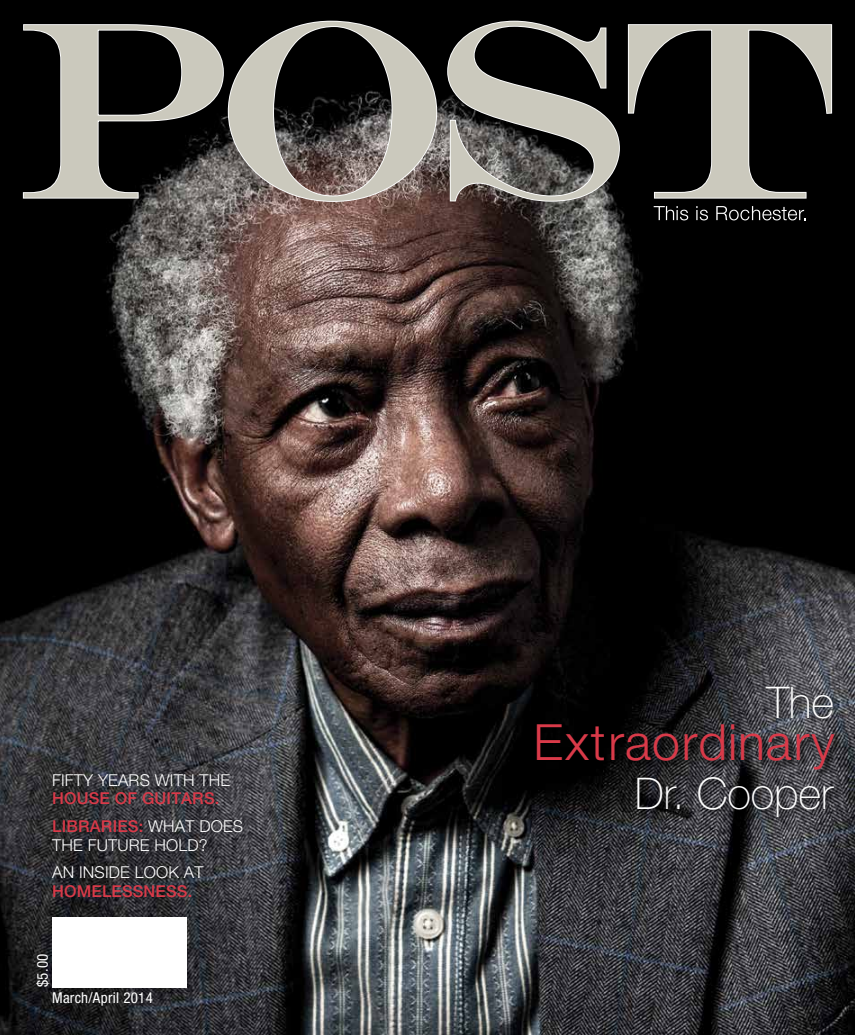
<style>
.page{position:relative;width:855px;height:1035px;background:#fff}
.page>*{position:absolute;margin:0;border:0;box-sizing:border-box;transform-origin:0 0}
.t1{font:300 50px "Helvetica Neue";letter-spacing:.03em;color:#d93a49}
.t2{font:100 43.75px "Helvetica Neue";color:#fff}
.t3{font:500 16.38px/27.8px "Helvetica Neue";letter-spacing:.01em;color:#d93a49}
.t4{font:300 16.38px/27.8px "Helvetica Neue";letter-spacing:.01em;color:#fff}
.t5{font:condensed 15px "Helvetica Neue";letter-spacing:.02em;color:#fff}
.s1{font-weight:300;color:#fff}
</style>
<div class="page">
<img style="left:0;top:0;width:855px;height:1035px">
<div style="left:636px;top:775px;width:206px;height:50px;background:#000;opacity:.82"></div>
<div style="left:764px;top:685px;width:77px;height:41px;background:#000;opacity:.82"></div>
<div style="left:536px;top:723px;width:306px;height:55px;background:#000;opacity:.82"></div>
<svg style="left:22px;top:23px;width:203px;height:177px"></svg>
<svg style="left:227px;top:20px;width:211px;height:183px"></svg>
<svg style="left:627px;top:23px;width:206px;height:177px"></svg>
<svg style="left:24px;top:25px;width:199px;height:173px"></svg>
<svg style="left:229px;top:22px;width:207px;height:179px"></svg>
<svg style="left:446px;top:20px;width:175px;height:183px"></svg>
<svg style="left:629px;top:25px;width:202px;height:173px"></svg>
<svg style="left:654px;top:206px;width:34px;height:14px"></svg>
<svg style="left:696px;top:206px;width:12px;height:14px"></svg>
<svg style="left:716px;top:206px;width:90px;height:14px"></svg>
<div style="left:52px;top:917px;width:135px;height:70px;background:#fff"></div>
<p class="t4" style="left:52px;top:766px;width:179px">FIFTY YEARS WITH THE</p>
<p class="t3" style="left:52px;top:785px;width:193px">HOUSE OF GUITARS.<br>LIBRARIES: <span class="s1">WHAT DOES</span></p>
<p class="t4" style="left:52px;top:830px;width:157px">THE FUTURE HOLD?<br>AN INSIDE LOOK AT</p>
<p class="t3" style="left:52px;top:877px;width:142px">HOMELESSNESS.</p>
<p class="t5" style="left:34px;top:987px;width:35px;rotate:-90deg">$5.00</p>
<p class="t5" style="left:52px;top:989px;width:102px">March/April 2014</p>
<h2 class="t2" style="left:766px;top:678px;width:69px">The</h2>
<h1 class="t1" style="left:533px;top:712px;width:303px">Extraordinary</h1>
<h2 class="t2" style="left:635px;top:769px;width:200px">Dr. Cooper</h2>
</div>
